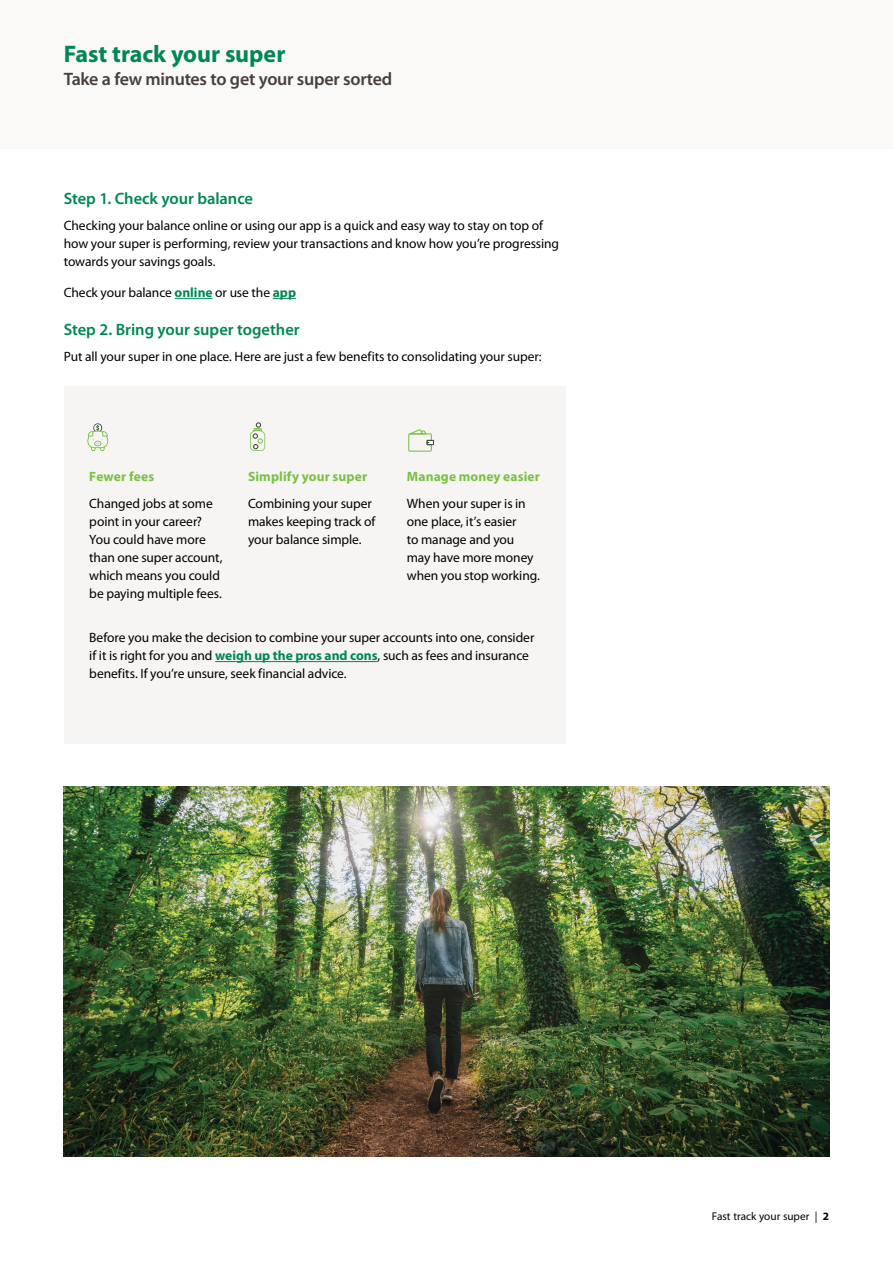
<style>
.page{position:relative;width:893px;height:1263px;background:#fff}
.page>*{position:absolute;margin:0;border:0;box-sizing:border-box;transform-origin:0 0}
.t1{font:700 24px "Myriad Pro";letter-spacing:-.005em;color:#008752}
.t2{font:600 18px "Myriad Pro";letter-spacing:-.015em;color:#473f3a}
.t3{font:600 16.5px "Myriad Pro";letter-spacing:-.005em;color:#008752}
.t4{font:13.5px/18px "Myriad Pro";letter-spacing:-.005em;color:#000}
.t5{font:700 13.5px "Myriad Pro";letter-spacing:.01em;color:#7ac143}
.t6{font:11.25px "Myriad Pro";color:#000}
.s1{font-weight:700;color:#008752}
.s2{font-weight:700}
</style>
<div class="page">
<div style="left:0;top:0;width:893px;height:149px;background:#faf9f8"></div>
<hr style="left:175px;top:298px;width:38px;height:1px;background:#008752">
<svg style="left:273px;top:298px;width:23px;height:1px"></svg>
<div style="left:64px;top:386px;width:502px;height:357px;background:#f6f5f3"></div>
<hr style="left:215px;top:661px;width:163px;height:1px;background:#008752">
<svg style="left:87px;top:423px;width:21px;height:28px"></svg>
<svg style="left:250px;top:422px;width:15px;height:29px"></svg>
<svg style="left:408px;top:429px;width:26px;height:23px"></svg>
<img style="left:64px;top:786px;width:765px;height:371px">
<h1 class="t1" style="left:64px;top:38px;width:223px">Fast track your super</h1>
<h2 class="t2" style="left:64px;top:68px;width:330px">Take a few minutes to get your super sorted</h2>
<p class="t3" style="left:64px;top:188px;width:191px">Step 1. Check your balance</p>
<p class="t4" style="left:64px;top:216px;width:497px">Checking your balance online or using our app is a quick and easy way to stay on top of how your super is performing, review your transactions and know how you’re progressing towards your savings goals.</p>
<p class="t4" style="left:64px;top:283px;width:234px">Check your balance <span class="s1">online</span> or use the <span class="s1">app</span></p>
<p class="t3" style="left:64px;top:319px;width:237px">Step 2. Bring your super together</p>
<p class="t4" style="left:64px;top:348px;width:479px">Put all your super in one place. Here are just a few benefits to consolidating your super:</p>
<p class="t5" style="left:89px;top:468px;width:66px">Fewer fees</p>
<p class="t4" style="left:89px;top:494px;width:135px">Changed jobs at some point in your career?<br>You could have more than one super account, which means you could be paying multiple fees.</p>
<p class="t5" style="left:248px;top:468px;width:121px">Simplify your super</p>
<p class="t4" style="left:248px;top:494px;width:129px">Combining your super makes keeping track of your balance simple.</p>
<p class="t5" style="left:407px;top:468px;width:135px">Manage money easier</p>
<p class="t4" style="left:407px;top:494px;width:135px">When your super is in one place, it’s easier<br>to manage and you may have more money when you stop working.</p>
<p class="t4" style="left:89px;top:628px;width:447px">Before you make the decision to combine your super accounts into one, consider if it is right for you and <span class="s1">weigh up the pros and cons</span>, such as fees and insurance benefits. If you’re unsure, seek financial advice.</p>
<p class="t6" style="left:712px;top:1210px;width:119px">Fast track your super | <span class="s2">2</span></p>
</div>
